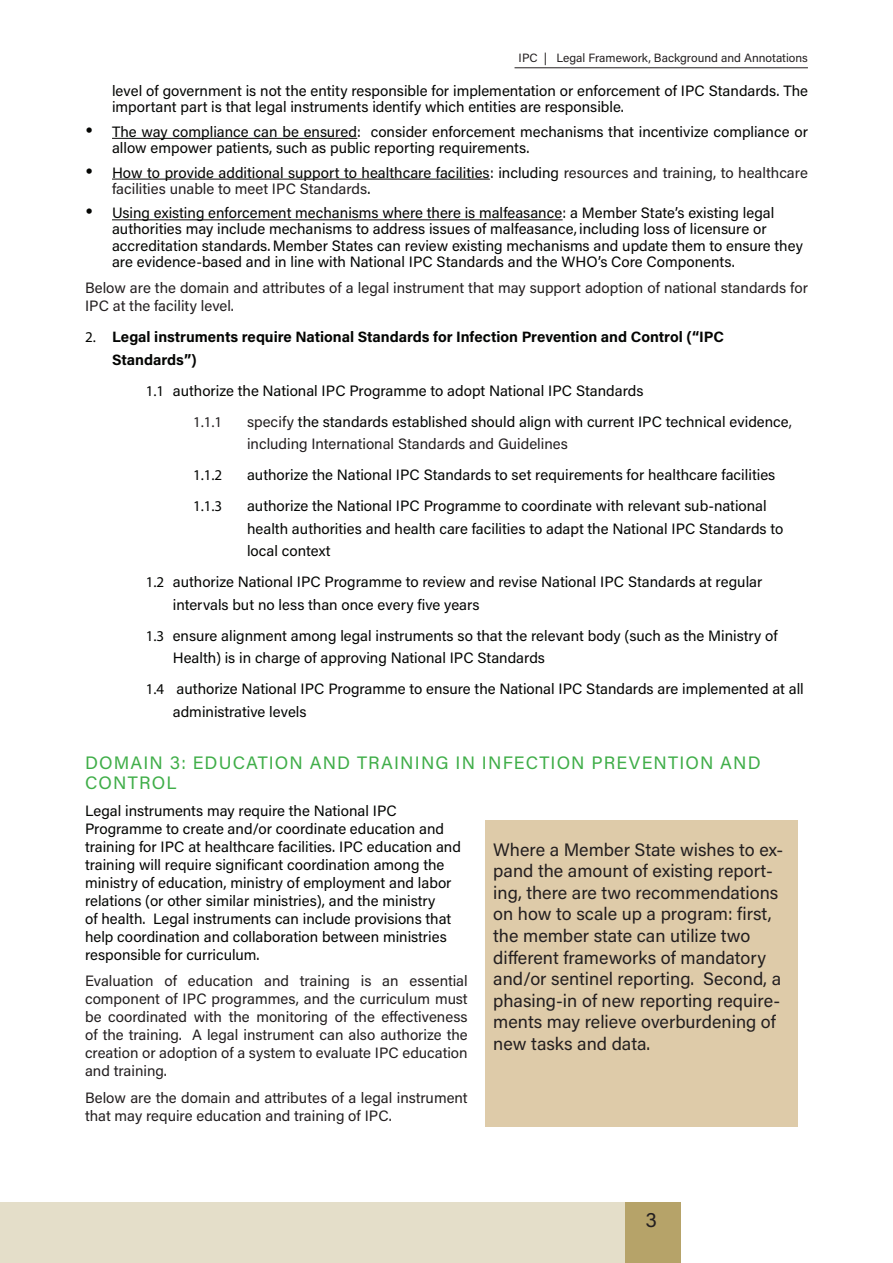
<style>
.page{position:relative;width:893px;height:1263px;background:#fff}
.page>*{position:absolute;margin:0;border:0;box-sizing:border-box;transform-origin:0 0}
.t1{font:21px "Acumin Pro";color:#231f20}
.t2{font:18px/21.6px "Acumin Pro";color:#231f20}
.t3{font:18px/20.7px "Acumin Pro";letter-spacing:.06em;color:#40ae49}
.t4{font:15px/18px "Acumin Pro";color:#040503}
.t5{font:15px/18px "Acumin Pro";color:#231f20}
.t6{font:700 15px/22.5px "Acumin Pro";color:#040503}
.t7{font:15px "Myriad Pro";color:#040503}
.t8{font:15px "Myriad Pro";color:#231f20}
.t9{font:12px "Acumin Pro";color:#231f20}
.s1{color:#040503}
.s2{font-family:"Myriad Pro";font-weight:400}
.s3{font-family:"Myriad Pro"}
.s4{color:#231f20}
</style>
<div class="page">
<div style="left:0;top:1202px;width:625px;height:61px;background:#e4dec9"></div>
<div style="left:625px;top:1202px;width:55px;height:61px;background:#b6a369"></div>
<hr style="left:514px;top:67px;width:294px;height:1px;background:#231f20">
<hr style="left:112px;top:138px;width:245px;height:1px;background:#040503">
<hr style="left:112px;top:179px;width:378px;height:1px;background:#040503">
<hr style="left:112px;top:219px;width:451px;height:1px;background:#040503">
<div style="left:485px;top:821px;width:312px;height:306px;background:#decba9"></div>
<p class="t9" style="left:519px;top:49px;width:291px">IPC | Legal Framework, Background and Annotations</p>
<p class="t4" style="left:112px;top:82px;width:697px;line-height:16.2px">level of government is not the entity responsible for implementation or enforcement of IPC Standards. The important part is that legal instruments identify which entities are responsible.</p>
<p class="t4" style="left:112px;top:123px;width:697px;line-height:16.2px;text-indent:-27px">• The way compliance can be ensured: consider enforcement mechanisms that incentivize compliance or allow empower patients, such as public reporting requirements.</p>
<p class="t5" style="left:112px;top:164px;width:697px;line-height:16.2px;text-indent:-27px"><span class="s1">• How to provide additional support to healthcare facilities: including</span> resources and training, to healthcare facilities unable to meet IPC Standards<span class="s1">.</span></p>
<p class="t4" style="left:112px;top:204px;width:692px;line-height:16.2px;text-indent:-27px">• Using existing enforcement mechanisms where there is malfeasance: a Member State’s existing legal authorities may include mechanisms to address issues of malfeasance, including loss of licensure or accreditation standards. Member States can review existing mechanisms and update them to ensure they are evidence-based and in line with National IPC Standards and the WHO’s Core Components.</p>
<p class="t5" style="left:85px;top:278px;width:724px">Below are the domain and attributes of a legal instrument that may support adoption of national standards for<br>IPC at the facility level.</p>
<p class="t6" style="left:112px;top:325px;width:614px;text-indent:-27px"><span class="s2">2.</span> Legal instruments require National Standards for Infection Prevention and Control (“IPC<br>Standards”)</p>
<p class="t4" style="left:146px;top:381px;width:499px"><span class="s3">1.1</span> authorize the National IPC Programme to adopt National IPC Standards</p>
<p class="t8" style="left:193px;top:412px;width:31px">1.1.1</p>
<p class="t4" style="left:247px;top:410px;width:547px;line-height:22.5px"><span class="s4">specify</span> the standards established should align with current IPC technical evidence<span class="s4">, including International Standards and Guidelines</span></p>
<p class="t7" style="left:193px;top:466px;width:31px">1.1.2</p>
<p class="t4" style="left:247px;top:465px;width:530px">authorize the National IPC Standards to set requirements for healthcare facilities</p>
<p class="t7" style="left:193px;top:497px;width:31px">1.1.3</p>
<p class="t4" style="left:247px;top:494px;width:538px;line-height:22.5px">authorize the National IPC Programme to coordinate with relevant sub-national health authorities and health care facilities to adapt the National IPC Standards to local context</p>
<p class="t4" style="left:173px;top:570px;width:591px;line-height:22.5px;text-indent:-27px"><span class="s3">1.2</span> authorize National IPC Programme to review and revise National IPC Standards at regular intervals but no less than once every five years</p>
<p class="t4" style="left:173px;top:624px;width:606px;line-height:22.5px;text-indent:-27px"><span class="s3">1.3</span> ensure alignment among legal instruments so that the relevant body (such as the Ministry of<br>Health) is in charge of approving National IPC Standards</p>
<p class="t4" style="left:173px;top:677px;width:632px;line-height:22.5px;text-indent:-27px"><span class="s3">1.4</span> authorize National IPC Programme to ensure the National IPC Standards are implemented at all administrative levels</p>
<p class="t3" style="left:85px;top:751px;width:677px">DOMAIN 3: EDUCATION AND TRAINING IN INFECTION PREVENTION AND<br>CONTROL</p>
<p class="t4" style="left:85px;top:801px;width:377px">Legal instruments may require the National IPC Programme to create and/or coordinate education and training for IPC at healthcare facilities. IPC education and training will require significant coordination among the ministry of education, ministry of employment and labor relations (or other similar ministries), and the ministry<br>of health. Legal instruments can include provisions that help coordination and collaboration between ministries responsible for curriculum.</p>
<p class="t5" style="left:85px;top:971px;width:384px;text-align:justify">Evaluation of education and training is an essential component of IPC programmes, and the curriculum must be coordinated with the monitoring of the effectiveness of the training. A legal instrument can also authorize the creation or adoption of a system to evaluate IPC education and training.</p>
<p class="t5" style="left:85px;top:1088px;width:384px">Below are the domain and attributes of a legal instrument that may require education and training of IPC.</p>
<p class="t2" style="left:493px;top:838px;width:291px">Where a Member State wishes to ex&shy;pand the amount of existing report&shy;ing, there are two recommendations on how to scale up a program: first, the member state can utilize two different frameworks of mandatory and/or sentinel reporting. Second, a phasing-in of new reporting require&shy;ments may relieve overburdening of new tasks and data.</p>
<h1 class="t1" style="left:645px;top:1205px;width:13px">3</h1>
</div>
